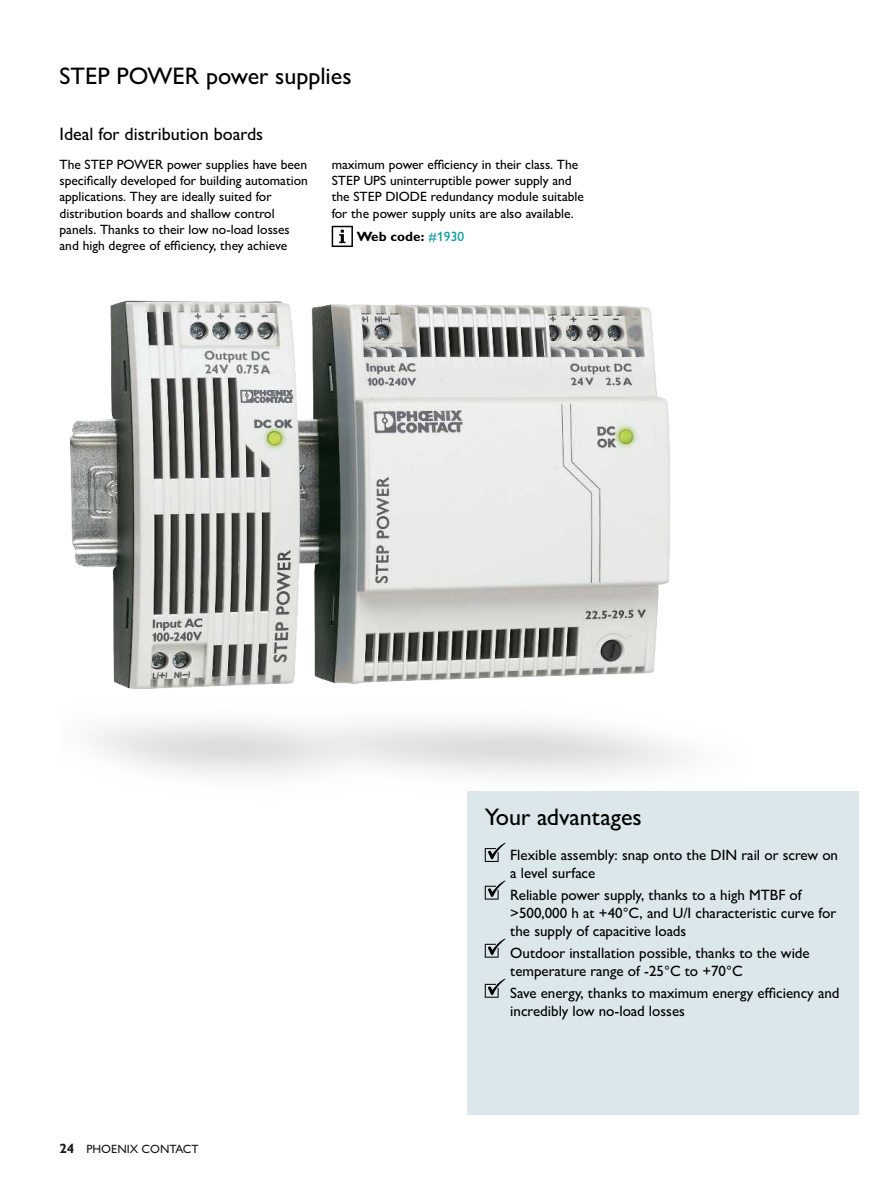
<style>
.page{position:relative;width:893px;height:1187px;background:#fff}
.page>*{position:absolute;margin:0;border:0;box-sizing:border-box;transform-origin:0 0}
.t1{font:24px "Px C Gill Alt One";color:#000}
.t2{font:18px "Px C Gill Alt One";color:#000}
.t3{font:15px/18px "Px C Gill Alt One";color:#000}
.t4{font:13.5px/16.2px "Px C Gill Alt One";color:#000}
.t5{font:700 13.5px "Px C Gill Alt One";color:#000}
.t6{font:12px "Px C Gill Alt One";color:#1a1817}
.s1{font-weight:400;color:#0099a1}
.s2{font-weight:700;font-size:13.5px}
</style>
<div class="page">
<img style="left:70px;top:300px;width:611px;height:543px">
<div style="left:468px;top:791px;width:391px;height:323px;background:#dce7eb"></div>
<svg style="left:332px;top:226px;width:21px;height:21px"></svg>
<svg style="left:485px;top:843px;width:21px;height:18px"></svg>
<svg style="left:485px;top:880px;width:21px;height:19px"></svg>
<svg style="left:485px;top:938px;width:21px;height:19px"></svg>
<svg style="left:485px;top:978px;width:21px;height:19px"></svg>
<h1 class="t1" style="left:60px;top:67px;width:294px">STEP POWER power supplies</h1>
<h2 class="t2" style="left:60px;top:127px;width:205px">Ideal for distribution boards</h2>
<p class="t4" style="left:60px;top:158px;width:250px">The STEP POWER power supplies have been specifically developed for building automation applications. They are ideally suited for distribution boards and shallow control panels. Thanks to their low no-load losses and high degree of efficiency, they achieve</p>
<p class="t4" style="left:332px;top:158px;width:254px">maximum power efficiency in their class. The STEP UPS uninterruptible power supply and the STEP DIODE redundancy module suitable for the power supply units are also available.</p>
<p class="t5" style="left:357px;top:232px;width:109px">Web code: <span class="s1">#1930</span></p>
<p class="t6" style="left:60px;top:1141px;width:141px"><span class="s2">24</span> PHOENIX CONTACT</p>
<h1 class="t1" style="left:485px;top:807px;width:159px">Your advantages</h1>
<p class="t3" style="left:510px;top:847px;width:329px">Flexible assembly: snap onto the DIN rail or screw on a level surface</p>
<p class="t3" style="left:510px;top:887px;width:327px">Reliable power supply, thanks to a high MTBF of &gt;500,000 h at +40°C, and U/I characteristic curve for the supply of capacitive loads</p>
<p class="t3" style="left:510px;top:945px;width:301px">Outdoor installation possible, thanks to the wide temperature range of -25°C to +70°C</p>
<p class="t3" style="left:510px;top:985px;width:331px">Save energy, thanks to maximum energy efficiency and incredibly low no-load losses</p>
</div>
